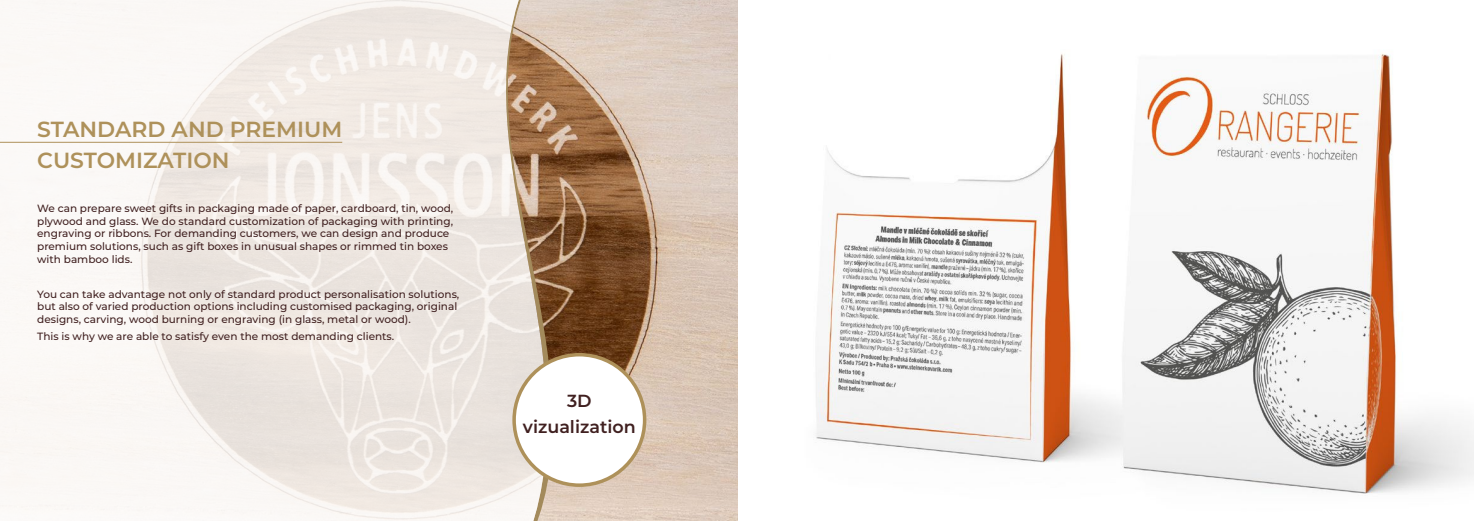
<style>
.page{position:relative;width:1474px;height:521px;background:#fff}
.page>*{position:absolute;margin:0;border:0;box-sizing:border-box;transform-origin:0 0}
.t1{font:600 21.88px/31.5px "Montserrat";color:#ae915a}
.t2{font:600 17.5px/26px "Montserrat";color:#402020;text-align:center}
.t3{font:500 10.5px/12.6px "Montserrat";color:#402020}
</style>
<div class="page">
<img style="left:737px;top:0;width:736px;height:521px">
<img style="left:553px;top:0;width:184px;height:521px">
<svg style="left:547px;top:0;width:6px;height:521px;background:#9f7a5b"></svg>
<svg style="left:0;top:0;width:547px;height:521px"></svg>
<hr style="left:0;top:142px;width:342px;height:1px;background:#ae915a">
<div style="left:514px;top:355px;width:130px;height:130px;background:#fff;border-radius:50%"></div>
<div style="left:512px;top:353px;width:134px;height:134px;border:4px solid #ae915a;border-radius:50%"></div>
<h1 class="t1" style="left:37px;top:115px;width:306px">STANDARD AND PREMIUM<br>CUSTOMIZATION</h1>
<p class="t3" style="left:37px;top:202px;width:417px">We can prepare sweet gifts in packaging made of paper, cardboard, tin, wood, plywood and glass. We do standard customization of packaging with printing, engraving or ribbons. For demanding customers, we can design and produce premium solutions, such as gift boxes in unusual shapes or rimmed tin boxes with bamboo lids.</p>
<p class="t3" style="left:37px;top:288px;width:423px">You can take advantage not only of standard product personalisation solutions, but also of varied production options including customised packaging, original designs, carving, wood burning or engraving (in glass, metal or wood).</p>
<p class="t3" style="left:37px;top:330px;width:358px">This is why we are able to satisfy even the most demanding clients.</p>
<h2 class="t2" style="left:523px;top:389px;width:114px">3D vizualization</h2>
</div>
